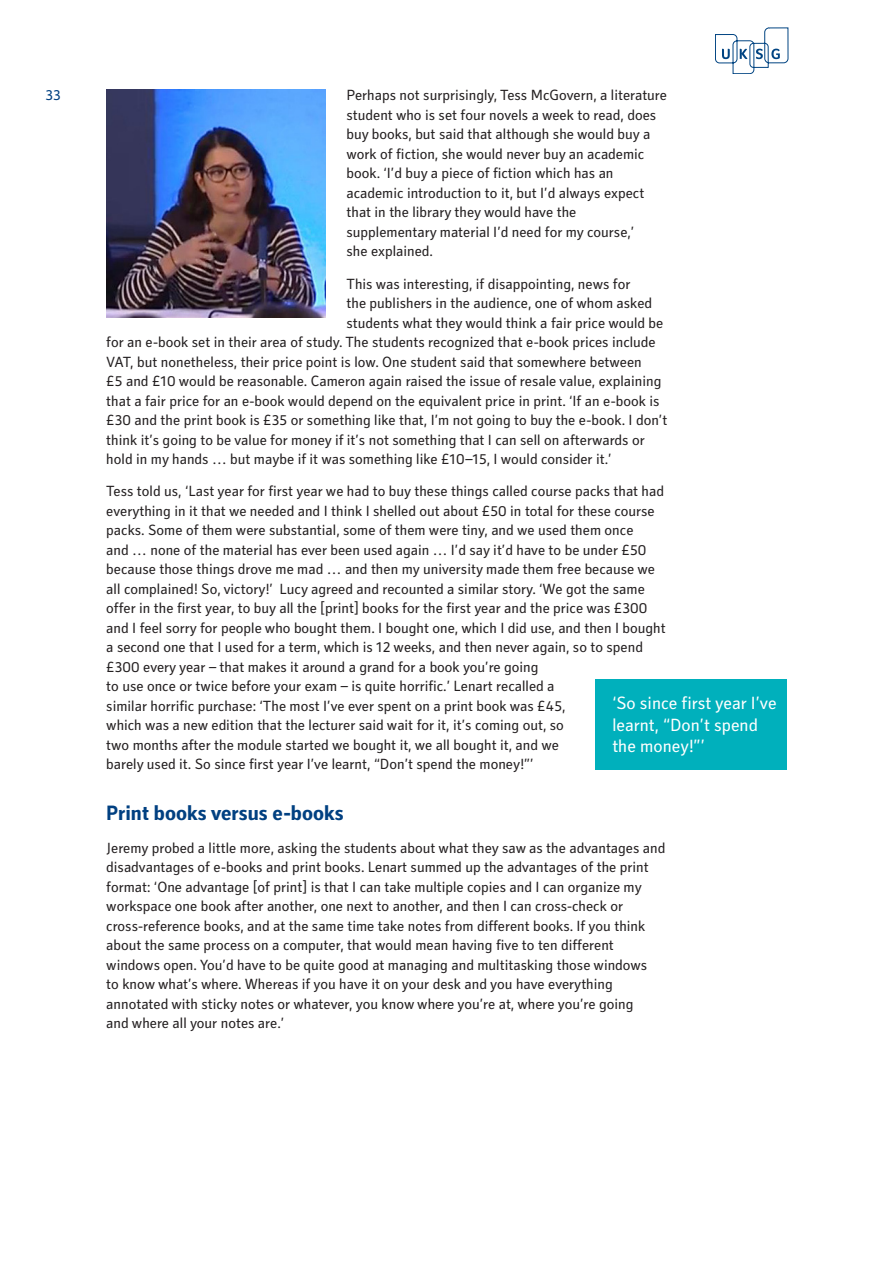
<style>
.page{position:relative;width:893px;height:1263px;background:#fff}
.page>*{position:absolute;margin:0;border:0;box-sizing:border-box;transform-origin:0 0}
.A-Style_Heading{font:700 21px "Secca Std";color:#014081}
.Stand_out_quote{font:18px/21.6px "Secca Std";color:#fff}
.Body{font:15px/19.5px "Secca Std";color:#231f20}
.t1{font:15px "Secca Std";color:#014081}
</style>
<div class="page">
<svg style="left:715px;top:28px;width:73px;height:46px"></svg>
<img style="left:106px;top:89px;width:219px;height:228px">
<div style="left:595px;top:679px;width:192px;height:90px;background:#00b0bc"></div>
<p class="t1" style="left:45px;top:87px;width:17px">33</p>
<p class="Body" style="left:346px;top:86px;width:322px">Perhaps not surprisingly, Tess McGovern, a literature student who is set four novels a week to read, does buy books, but said that although she would buy a work of fiction, she would never buy an academic book. ‘I’d buy a piece of fiction which has an academic introduction to it, but I’d always expect that in the library they would have the supplementary material I’d need for my course,’<br>she explained.</p>
<p class="Body" style="left:346px;top:274px;width:285px">This was interesting, if disappointing, news for</p>
<p class="Body" style="left:346px;top:294px;width:307px">the publishers in the audience, one of whom asked</p>
<p class="Body" style="left:346px;top:313px;width:318px">students what they would think a fair price would be</p>
<p class="Body" style="left:106px;top:333px;width:551px">for an e-book set in their area of study. The students recognized that e-book prices include</p>
<p class="Body" style="left:106px;top:352px;width:537px">VAT, but nonetheless, their price point is low. One student said that somewhere between</p>
<p class="Body" style="left:106px;top:372px;width:557px">£5 and £10 would be reasonable. Cameron again raised the issue of resale value, explaining</p>
<p class="Body" style="left:106px;top:391px;width:555px">that a fair price for an e-book would depend on the equivalent price in print. ‘If an e-book is</p>
<p class="Body" style="left:106px;top:411px;width:562px">£30 and the print book is £35 or something like that, I’m not going to buy the e-book. I don’t</p>
<p class="Body" style="left:106px;top:430px;width:540px">think it’s going to be value for money if it’s not something that I can sell on afterwards or</p>
<p class="Body" style="left:106px;top:450px;width:507px">hold in my hands … but maybe if it was something like £10–15, I would consider it.’</p>
<p class="Body" style="left:106px;top:482px;width:561px">Tess told us, ‘Last year for first year we had to buy these things called course packs that had everything in it that we needed and I think I shelled out about £50 in total for these course packs. Some of them were substantial, some of them were tiny, and we used them once<br>and … none of the material has ever been used again … I’d say it’d have to be under £50 because those things drove me mad … and then my university made them free because we all complained! So, victory!’ Lucy agreed and recounted a similar story. ‘We got the same offer in the first year, to buy all the [print] books for the first year and the price was £300 and I feel sorry for people who bought them. I bought one, which I did use, and then I bought a second one that I used for a term, which is 12 weeks, and then never again, so to spend £300 every year – that makes it around a grand for a book you’re going<br>to use once or twice before your exam – is quite horrific.’ Lenart recalled a<br>similar horrific purchase: ‘The most I’ve ever spent on a print book was £45,<br>which was a new edition that the lecturer said wait for it, it’s coming out, so<br>two months after the module started we bought it, we all bought it, and we<br>barely used it. So since first year I’ve learnt, “Don’t spend the money!”’</p>
<p class="A-Style_Heading" style="left:106px;top:801px;width:239px">Print books versus e-books</p>
<p class="Body" style="left:106px;top:838px;width:561px">Jeremy probed a little more, asking the students about what they saw as the advantages and disadvantages of e-books and print books. Lenart summed up the advantages of the print format: ‘One advantage [of print] is that I can take multiple copies and I can organize my workspace one book after another, one next to another, and then I can cross-check or cross-reference books, and at the same time take notes from different books. If you think about the same process on a computer, that would mean having five to ten different windows open. You’d have to be quite good at managing and multitasking those windows<br>to know what’s where. Whereas if you have it on your desk and you have everything annotated with sticky notes or whatever, you know where you’re at, where you’re going<br>and where all your notes are.’</p>
<p class="Stand_out_quote" style="left:612px;top:693px;width:166px">‘So since first year I’ve learnt, “Don’t spend the money!”’</p>
</div>
